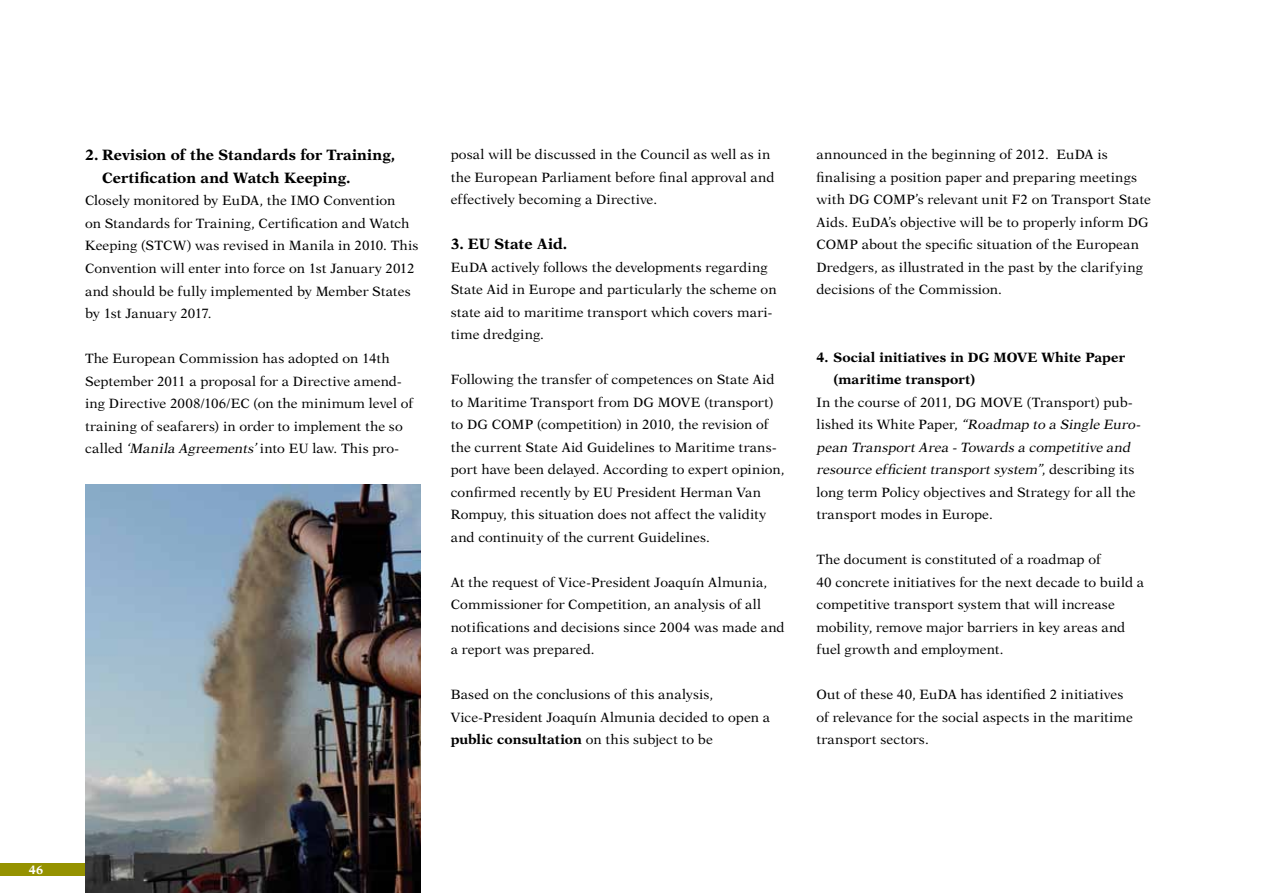
<style>
.page{position:relative;width:1263px;height:893px;background:#fff}
.page>*{position:absolute;margin:0;border:0;box-sizing:border-box;transform-origin:0 0}
.t1{font:700 15px/22.5px "New Aster";color:#000}
.t2{font:13.5px/22.5px "New Aster";letter-spacing:.01em;color:#000}
.t3{font:700 13.5px/22.5px "New Aster";letter-spacing:.01em;color:#000}
.t4{font:700 12px "New Aster";color:#fff}
.s1{font-style:italic}
.s2{font-weight:700}
</style>
<div class="page">
<div style="left:0;top:863px;width:85px;height:13px;background:#959200"></div>
<img style="left:85px;top:485px;width:336px;height:408px">
<p class="t1" style="left:102px;top:144px;width:295px;text-indent:-17px">2. Revision of the Standards for Training,<br>Certification and Watch Keeping.</p>
<p class="t2" style="left:85px;top:189px;width:335px">Closely monitored by EuDA, the IMO Convention<br>on Standards for Training, Certification and Watch Keeping (STCW) was revised in Manila in 2010. This Convention will enter into force on 1st January 2012 and should be fully implemented by Member States by 1st January 2017.</p>
<p class="t2" style="left:85px;top:347px;width:330px">The European Commission has adopted on 14th September 2011 a proposal for a Directive amend&shy;ing Directive 2008/106/EC (on the minimum level of training of seafarers) in order to implement the so called <span class="s1">‘Manila Agreements’</span> into EU law. This pro-</p>
<p class="t2" style="left:451px;top:143px;width:325px">posal will be discussed in the Council as well as in the European Parliament before final approval and effectively becoming a Directive.</p>
<p class="t1" style="left:451px;top:233px;width:118px">3. EU State Aid.</p>
<p class="t2" style="left:451px;top:256px;width:327px">EuDA actively follows the developments regarding State Aid in Europe and particularly the scheme on state aid to maritime transport which covers mari&shy;time dredging.</p>
<p class="t2" style="left:451px;top:368px;width:335px">Following the transfer of competences on State Aid to Maritime Transport from DG MOVE (transport) to DG COMP (competition) in 2010, the revision of the current State Aid Guidelines to Maritime trans&shy;port have been delayed. According to expert opinion, confirmed recently by EU President Herman Van Rompuy, this situation does not affect the validity and continuity of the current Guidelines.</p>
<p class="t2" style="left:451px;top:571px;width:335px">At the request of Vice-President Joaquín Almunia, Commissioner for Competition, an analysis of all notifications and decisions since 2004 was made and a report was prepared.</p>
<p class="t2" style="left:451px;top:683px;width:321px">Based on the conclusions of this analysis,<br>Vice-President Joaquín Almunia decided to open a <span class="s2">public consultation</span> on this subject to be</p>
<p class="t2" style="left:816px;top:143px;width:336px">announced in the beginning of 2012. EuDA is finalising a position paper and preparing meetings with DG COMP’s relevant unit F2 on Transport State Aids. EuDA’s objective will be to properly inform DG COMP about the specific situation of the European Dredgers, as illustrated in the past by the clarifying decisions of the Commission.</p>
<p class="t3" style="left:833px;top:346px;width:293px;text-indent:-17px">4. Social initiatives in DG MOVE White Paper (maritime transport)</p>
<p class="t2" style="left:816px;top:391px;width:328px">In the course of 2011, DG MOVE (Transport) pub-<br>l i s h e d it s W h it e P ap e r, <span class="s1">“Roadmap to a Single Euro&shy;pean Transport Area - Towards a competitive and resource efficient transport system”</span>, d e s c r i b i n g i t s long term Policy objectives and Strategy for all the transport modes in Europe.</p>
<p class="t2" style="left:816px;top:548px;width:329px">The document is constituted of a roadmap of<br>40 concrete initiatives for the next decade to build a competitive transport system that will increase mobility, remove major barriers in key areas and fuel growth and employment.</p>
<p class="t2" style="left:816px;top:683px;width:318px">Out of these 40, EuDA has identified 2 initiatives of relevance for the social aspects in the maritime transport sectors.</p>
<p class="t4" style="left:29px;top:863px;width:16px">46</p>
</div>
